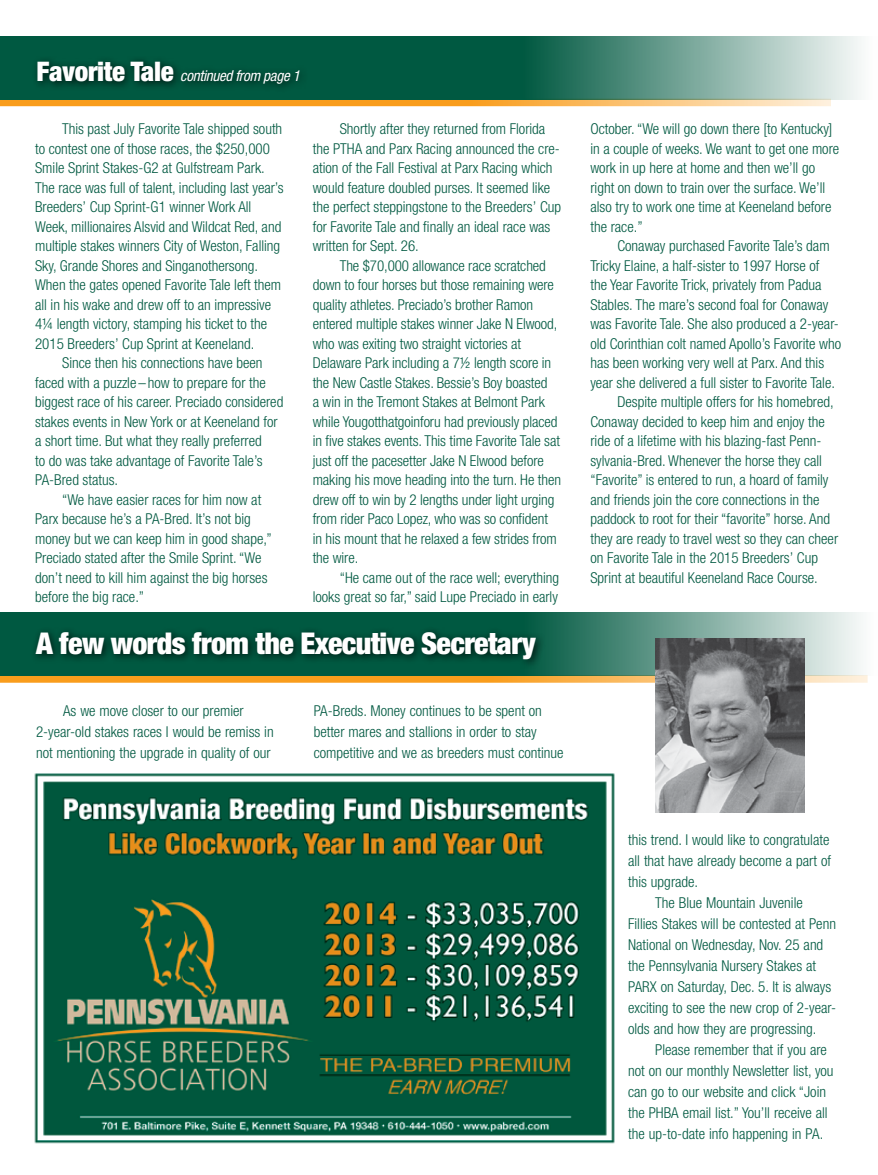
<style>
.page{position:relative;width:878px;height:1175px;background:#fff}
.page>*{position:absolute;margin:0;border:0;box-sizing:border-box;transform-origin:0 0}
.t1{font:900 condensed 30px "Helvetica Neue";letter-spacing:-.02em;color:#fff}
.t2{font:300 condensed 15px/19.5px "Helvetica Neue LT Std";color:#005941}
.t3{font:300 condensed 15px/21px "Helvetica Neue";color:#005941;text-align:center}
.t4{font:italic condensed 15px "Helvetica Neue";letter-spacing:-.02em;color:#fff}
.s1{font-weight:900;font-style:normal;font-size:27px}
</style>
<div class="page">
<svg style="left:0;top:99px;width:831px;height:7px;fill:#f99d24"></svg>
<svg style="left:0;top:36px;width:861px;height:63px;fill:#005941"></svg>
<div style="left:32px;top:56px;width:277px;height:37px;background:#000;opacity:.75"></div>
<img style="left:34px;top:773px;width:581px;height:371px">
<svg style="left:0;top:676px;width:867px;height:6px;fill:#f99d1c"></svg>
<svg style="left:0;top:612px;width:868px;height:64px"></svg>
<div style="left:30px;top:625px;width:516px;height:44px;background:#000;opacity:.75"></div>
<img style="left:655px;top:639px;width:149px;height:174px">
<p class="t4" style="left:37px;top:67px;width:265px"><span class="s1">Favorite Tale</span> continued from page 1</p>
<p class="t2" style="left:35px;top:119px;width:250px;text-indent:27px">This past July Favorite Tale shipped south to contest one of those races, the $250,000<br>Smile Sprint Stakes-G2 at Gulfstream Park.<br>The race was full of talent, including last year’s Breeders’ Cup Sprint-G1 winner Work All Week, millionaires Alsvid and Wildcat Red, and multiple stakes winners City of Weston, Falling Sky, Grande Shores and Singanothersong.<br>When the gates opened Favorite Tale left them all in his wake and drew off to an impressive 4¼ length victory, stamping his ticket to the 2015 Breeders’ Cup Sprint at Keeneland.</p>
<p class="t2" style="left:35px;top:353px;width:250px;text-indent:27px">Since then his connections have been faced with a puzzle–how to prepare for the biggest race of his career. Preciado considered stakes events in New York or at Keeneland for a short time. But what they really preferred<br>to do was take advantage of Favorite Tale’s PA-Bred status.</p>
<p class="t2" style="left:35px;top:489px;width:238px;text-indent:27px">“We have easier races for him now at Parx because he’s a PA-Bred. It’s not big money but we can keep him in good shape,” Preciado stated after the Smile Sprint. “We don’t need to kill him against the big horses before the big race.”</p>
<p class="t2" style="left:313px;top:119px;width:250px;text-indent:27px">Shortly after they returned from Florida the PTHA and Parx Racing announced the cre&shy;ation of the Fall Festival at Parx Racing which would feature doubled purses. It seemed like the perfect steppingstone to the Breeders’ Cup for Favorite Tale and finally an ideal race was written for Sept. 26.</p>
<p class="t2" style="left:313px;top:255px;width:250px;text-indent:27px">The $70,000 allowance race scratched down to four horses but those remaining were quality athletes. Preciado’s brother Ramon entered multiple stakes winner Jake N Elwood, who was exiting two straight victories at Delaware Park including a 7½ length score in the New Castle Stakes. Bessie’s Boy boasted<br>a win in the Tremont Stakes at Belmont Park while Yougotthatgoinforu had previously placed in five stakes events. This time Favorite Tale sat just off the pacesetter Jake N Elwood before making his move heading into the turn. He then drew off to win by 2 lengths under light urging from rider Paco Lopez, who was so confident in his mount that he relaxed a few strides from the wire.</p>
<p class="t2" style="left:313px;top:567px;width:248px;text-align:right">“He came out of the race well; everything looks great so far,” said Lupe Preciado in early</p>
<h1 class="t1" style="left:36px;top:624px;width:501px">A few words from the Executive Secretary</h1>
<p class="t3" style="left:36px;top:700px;width:239px">As we move closer to our premier<br>2-year-old stakes races I would be remiss in not mentioning the upgrade in quality of our</p>
<p class="t3" style="left:314px;top:700px;width:251px;text-align:left">PA-Breds. Money continues to be spent on better mares and stallions in order to stay competitive and we as breeders must continue</p>
<p class="t2" style="left:590px;top:119px;width:250px">October. “We will go down there [to Kentucky] in a couple of weeks. We want to get one more work in up here at home and then we’ll go right on down to train over the surface. We’ll also try to work one time at Keeneland before the race.”</p>
<p class="t2" style="left:617px;top:236px;width:214px">Conaway purchased Favorite Tale’s dam</p>
<p class="t2" style="left:590px;top:255px;width:230px">Tricky Elaine, a half-sister to 1997 Horse of</p>
<p class="t2" style="left:590px;top:275px;width:232px">the Year Favorite Trick, privately from Padua</p>
<p class="t2" style="left:590px;top:294px;width:239px">Stables. The mare’s second foal for Conaway</p>
<p class="t2" style="left:590px;top:314px;width:250px">was Favorite Tale. She also produced a 2-year-</p>
<p class="t2" style="left:590px;top:333px;width:252px">old Corinthian colt named Apollo’s Favorite who</p>
<p class="t2" style="left:590px;top:353px;width:235px">has been working very well at Parx. And this</p>
<p class="t2" style="left:590px;top:372px;width:246px">year she delivered a full sister to Favorite Tale.</p>
<p class="t2" style="left:617px;top:392px;width:218px">Despite multiple offers for his homebred,</p>
<p class="t2" style="left:590px;top:411px;width:236px">Conaway decided to keep him and enjoy the</p>
<p class="t2" style="left:590px;top:431px;width:232px">ride of a lifetime with his blazing-fast Penn-</p>
<p class="t2" style="left:590px;top:450px;width:233px">sylvania-Bred. Whenever the horse they call</p>
<p class="t2" style="left:590px;top:470px;width:239px">“Favorite” is entered to run, a hoard of family</p>
<p class="t2" style="left:590px;top:489px;width:230px">and friends join the core connections in the</p>
<p class="t2" style="left:590px;top:509px;width:241px">paddock to root for their “favorite” horse. And</p>
<p class="t2" style="left:590px;top:528px;width:249px">they are ready to travel west so they can cheer</p>
<p class="t2" style="left:590px;top:548px;width:229px">on Favorite Tale in the 2015 Breeders’ Cup</p>
<p class="t2" style="left:590px;top:567px;width:229px">Sprint at beautiful Keeneland Race Course.</p>
<p class="t3" style="left:628px;top:829px;width:203px">this trend. I would like to congratulate</p>
<p class="t3" style="left:628px;top:850px;width:204px">all that have already become a part of</p>
<p class="t3" style="left:628px;top:871px;width:72px">this upgrade.</p>
<p class="t3" style="left:655px;top:892px;width:149px">The Blue Mountain Juvenile</p>
<p class="t3" style="left:628px;top:913px;width:209px">Fillies Stakes will be contested at Penn</p>
<p class="t3" style="left:628px;top:934px;width:197px">National on Wednesday, Nov. 25 and</p>
<p class="t3" style="left:628px;top:955px;width:190px">the Pennsylvania Nursery Stakes at</p>
<p class="t3" style="left:628px;top:976px;width:205px">PARX on Saturday, Dec. 5. It is always</p>
<p class="t3" style="left:628px;top:997px;width:209px">exciting to see the new crop of 2-year-</p>
<p class="t3" style="left:628px;top:1018px;width:190px">olds and how they are progressing.</p>
<p class="t3" style="left:655px;top:1039px;width:173px">Please remember that if you are</p>
<p class="t3" style="left:628px;top:1060px;width:207px">not on our monthly Newsletter list, you</p>
<p class="t3" style="left:628px;top:1081px;width:199px">can go to our website and click “Join</p>
<p class="t3" style="left:628px;top:1102px;width:201px">the PHBA email list.” You’ll receive all</p>
<p class="t3" style="left:628px;top:1123px;width:197px">the up-to-date info happening in PA.</p>
</div>
